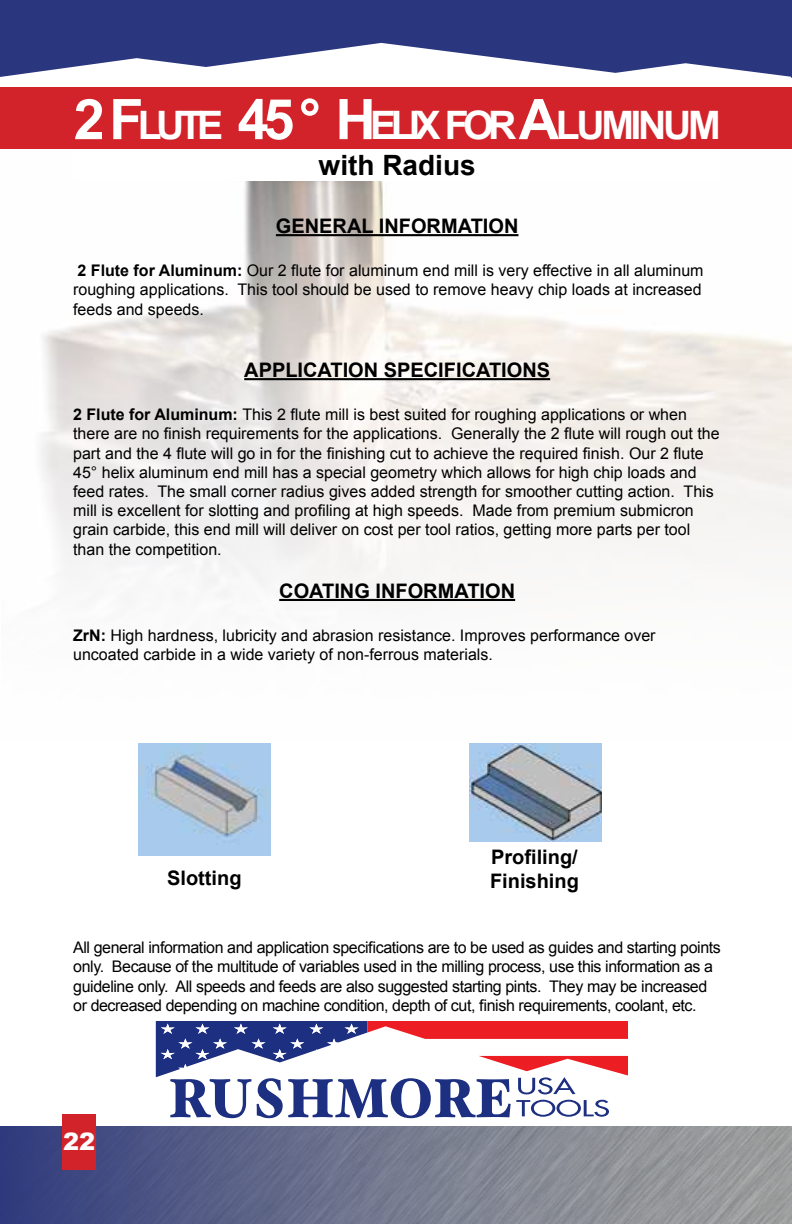
<style>
.page{position:relative;width:792px;height:1224px;background:#fff}
.page>*{position:absolute;margin:0;border:0;box-sizing:border-box;transform-origin:0 0}
.t1{font:700 39.2px "Arial";letter-spacing:-.145em;color:#fff}
.t2{font:700 28px "Arial";color:#000}
.t3{font:900 24px "Arial";color:#fff}
.t4{font:700 20px/24px "Arial";color:#000}
.t5{font:16px/19.2px "Arial";color:#000}
.t6{font:16px/19.2px "Arial";letter-spacing:-.025em;color:#000}
.s1{font-size:56px}
.s2{font-weight:700}
</style>
<div class="page">
<svg style="left:0;top:1126px;width:792px;height:98px;background:#70768e"></svg>
<div style="left:62px;top:1114px;width:34px;height:55px;background:#d2232a"></div>
<svg style="left:0;top:0;width:791px;height:77px;fill:#2a367d"></svg>
<hr style="left:791px;top:0;width:1px;height:78px;background:#2a367d">
<img style="left:41px;top:181px;width:751px;height:421px">
<hr style="left:276px;top:234px;width:242px;height:2px;background:#000">
<hr style="left:244px;top:378px;width:306px;height:2px;background:#000">
<hr style="left:279px;top:599px;width:236px;height:2px;background:#000">
<div style="left:0;top:87px;width:792px;height:62px;background:#d2232a"></div>
<img style="left:138px;top:743px;width:133px;height:113px">
<img style="left:469px;top:743px;width:133px;height:99px">
<svg style="left:156px;top:1021px;width:472px;height:97px"></svg>
<p class="t1" style="left:74px;top:99px;width:643px"><span class="s1">2 F</span>LUTE <span class="s1">45 ° H</span>ELIX FOR<span class="s1">A</span>LUMINUM</p>
<p class="t2" style="left:319px;top:146px;width:159px">WITH RADIUS</p>
<p class="t4" style="left:276px;top:215px;width:244px">GENERAL INFORMATION</p>
<p class="t5" style="left:73px;top:261px;width:632px;text-align:justify"><span class="s2">2 FLUTE FOR ALUMINUM:</span> Our 2 flute for aluminum end mill is very effective in all aluminum roughing applications. This tool should be used to remove heavy chip loads at increased feeds and speeds.</p>
<p class="t4" style="left:244px;top:359px;width:15px">APP</p>
<p class="t4" style="left:285px;top:359px;width:124px">LICATION SPECIFIC</p>
<p class="t4" style="left:476px;top:359px;width:73px">ATIONS</p>
<p class="t5" style="left:73px;top:405px;width:648px"><span class="s2">2 FLUTE FOR ALUMINUM:</span> This 2 flute mill is best suited for roughing applications or when there are no finish requirements for the applications. Generally the 2 flute will rough out the part and the 4 flute will go in for the finishing cut to achieve the required finish. Our 2 flute 45° helix aluminum end mill has a special geometry which allows for high chip loads and feed rates. The small corner radius gives added strength for smoother cutting action. This mill is excellent for slotting and profiling at high speeds. Made from premium submicron grain carbide, this end mill will deliver on cost per tool ratios, getting more parts per tool than the competition.</p>
<p class="t4" style="left:279px;top:579px;width:237px">COATI NG INFORMATION</p>
<p class="t5" style="left:73px;top:626px;width:584px"><span class="s2">ZRN:</span> High hardness, lubricity and abrasion resistance. Improves performance over uncoated carbide in a wide variety of non-ferrous materials.</p>
<p class="t4" style="left:167px;top:866px;width:76px">SLOTTING</p>
<p class="t4" style="left:490px;top:846px;width:90px">PROFILING/<br>FINISHING</p>
<p class="t6" style="left:73px;top:938px;width:649px">All general information and application specifications are to be used as guides and starting points only. Because of the multitude of variables used in the milling process, use this information as a guideline only. All speeds and feeds are also suggested starting pints. They may be increased or decreased depending on machine condition, depth of cut, finish requirements, coolant, etc.</p>
<p class="t3" style="left:63px;top:1124px;width:34px">22</p>
</div>
